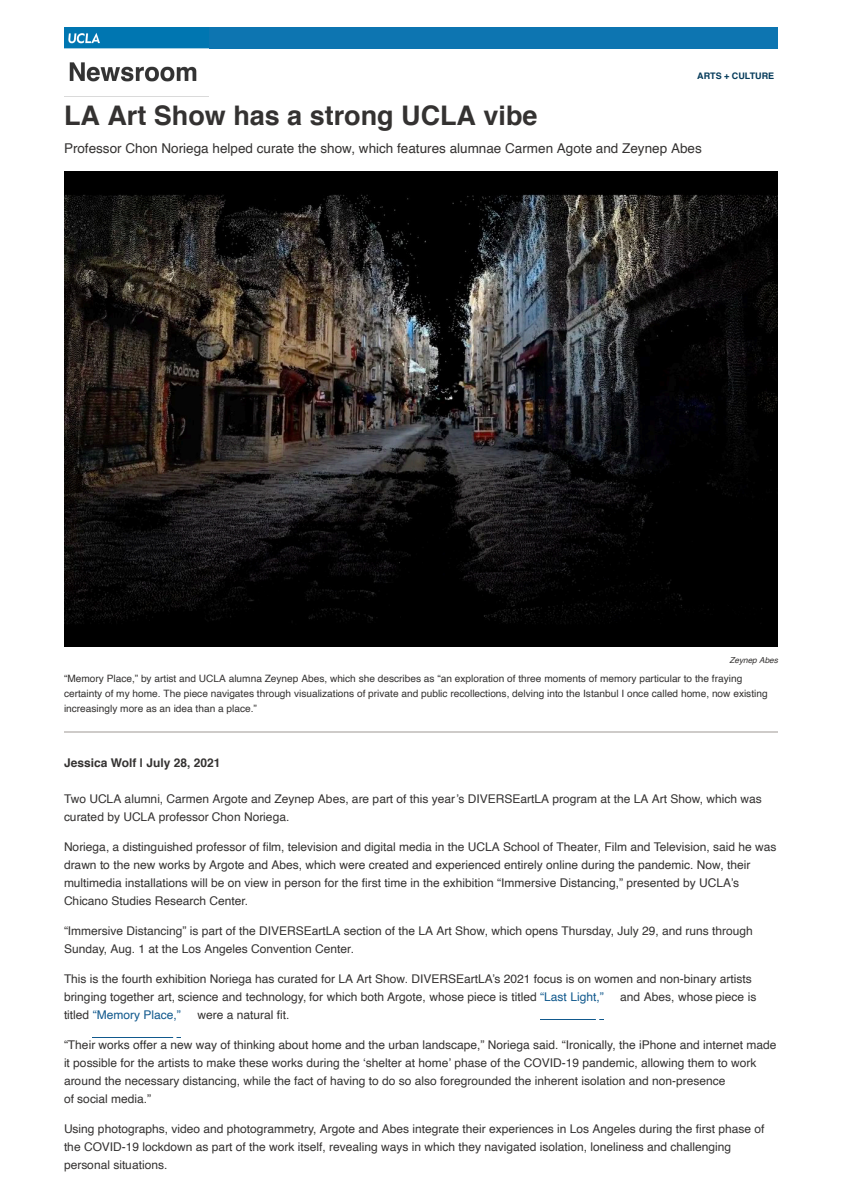
<style>
.page{position:relative;width:842px;height:1192px;background:#fff}
.page>*{position:absolute;margin:0;border:0;box-sizing:border-box;transform-origin:0 0}
.t1{font:700 27px "Helvetica";color:#343231}
.t2{font:13.5px "Helvetica";color:#343231}
.t3{font:12px/18px "Helvetica";color:#343231}
.t4{font:700 12px "Helvetica";color:#343231}
.t5{font:12px "Helvetica";color:#11598d}
.t6{font:10.1px/15px "Helvetica";color:#343231}
.t7{font:700 9px "Helvetica";color:#053b5a}
.t8{font:italic 8.2px "Helvetica";color:#343231}
.s1{color:#11598d}
.s2{color:#343231}
</style>
<div class="page">
<hr style="left:64px;top:731px;width:714px;height:2px;background:#cecbc9">
<img style="left:64px;top:171px;width:714px;height:476px">
<hr style="left:540px;top:1019px;width:63px;height:1px;background:#11598d">
<hr style="left:93px;top:1037px;width:88px;height:1px;background:#11598d">
<div style="left:208px;top:27px;width:570px;height:21px;background:#0d75b1"></div>
<img style="left:64px;top:27px;width:144px;height:55px">
<p class="t7" style="left:697px;top:72px;width:79px">ARTS + CULTURE</p>
<h1 class="t1" style="left:64px;top:105px;width:475px">LA Art Show has a strong UCLA vibe</h1>
<p class="t2" style="left:64px;top:143px;width:639px">Professor Chon Noriega helped curate the show, which features alumnae Carmen Agote and Zeynep Abes</p>
<p class="t8" style="left:729px;top:657px;width:50px">Zeynep Abes</p>
<p class="t6" style="left:64px;top:672px;width:705px">“Memory Place,” by artist and UCLA alumna Zeynep Abes, which she describes as “an exploration of three moments of memory particular to the fraying certainty of my home. The piece navigates through visualizations of private and public recollections, delving into the Istanbul I once called home, now existing increasingly more as an idea than a place.”</p>
<p class="t4" style="left:64px;top:758px;width:158px">Jessica Wolf | July 28, 2021</p>
<p class="t3" style="left:64px;top:790px;width:699px">Two UCLA alumni, Carmen Argote and Zeynep Abes, are part of this year’s DIVERSEartLA program at the LA Art Show, which was curated by UCLA professor Chon Noriega.</p>
<p class="t3" style="left:64px;top:838px;width:714px">Noriega, a distinguished professor of film, television and digital media in the UCLA School of Theater, Film and Television, said he was drawn to the new works by Argote and Abes, which were created and experienced entirely online during the pandemic. Now, their multimedia installations will be on view in person for the first time in the exhibition “Immersive Distancing,” presented by UCLA’s Chicano Studies Research Center.</p>
<p class="t3" style="left:64px;top:922px;width:690px">“Immersive Distancing” is part of the DIVERSEartLA section of the LA Art Show, which opens Thursday, July 29, and runs through<br>Sunday, Aug. 1 at the Los Angeles Convention Center.</p>
<p class="t3" style="left:64px;top:970px;width:689px">This is the fourth exhibition Noriega has curated for LA Art Show. DIVERSEartLA’s 2021 focus is on women and non-binary artists bringing together art, science and technology, for which both Argote, whose piece is titled <span class="s1">“Last Light,”</span></p>
<p class="t3" style="left:620px;top:988px;width:138px">and Abes, whose piece is</p>
<p class="t5" style="left:64px;top:1010px;width:118px"><span class="s2">titled</span> “Memory Place,”</p>
<p class="t3" style="left:198px;top:1006px;width:94px">were a natural fit.</p>
<p class="t3" style="left:64px;top:1036px;width:714px">“Their works offer a new way of thinking about home and the urban landscape,” Noriega said. “Ironically, the iPhone and internet made it possible for the artists to make these works during the ‘shelter at home’ phase of the COVID-19 pandemic, allowing them to work around the necessary distancing, while the fact of having to do so also foregrounded the inherent isolation and non-presence<br>of social media.”</p>
<p class="t3" style="left:64px;top:1120px;width:702px">Using photographs, video and photogrammetry, Argote and Abes integrate their experiences in Los Angeles during the first phase of the COVID-19 lockdown as part of the work itself, revealing ways in which they navigated isolation, loneliness and challenging personal situations.</p>
</div>
